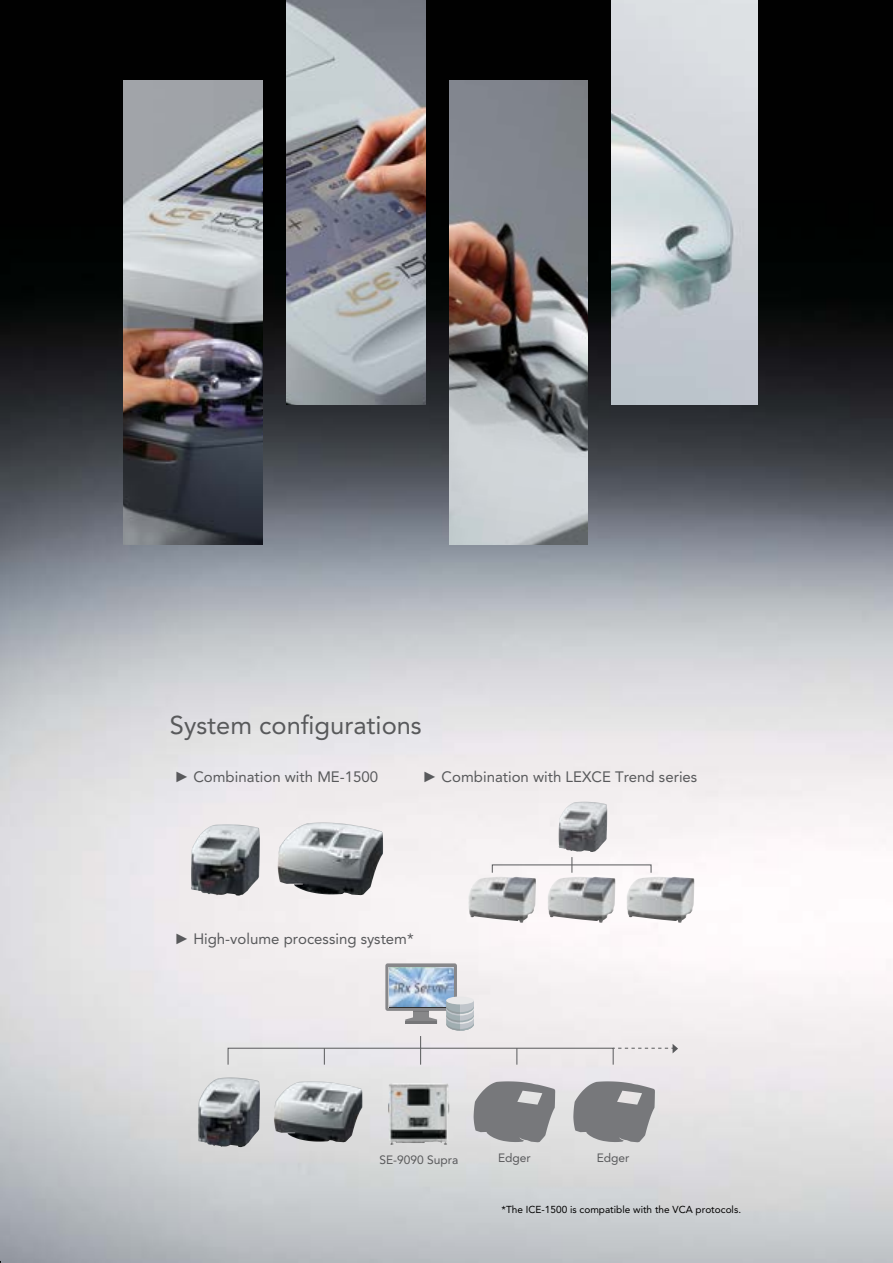
<style>
.page{position:relative;width:893px;height:1263px;background:#fff}
.page>*{position:absolute;margin:0;border:0;box-sizing:border-box;transform-origin:0 0}
.t1{font:25.5px "Avenir LT Std";color:#58595b}
.t2{font:15px "Avenir LT Std";color:#58595b}
.t3{font:12px "Avenir LT Std";color:#58595b}
.t4{font:10.05px "Avenir LT Std";color:#000}
.s1{font-family:"Arial"}
</style>
<div class="page">
<img style="left:0;top:0;width:893px;height:1263px">
<img style="left:612px;top:0;width:146px;height:405px">
<img style="left:124px;top:80px;width:139px;height:465px">
<img style="left:286px;top:0;width:139px;height:405px">
<img style="left:449px;top:80px;width:139px;height:465px">
<svg style="left:474px;top:1081px;width:81px;height:61px;background:#8e8e91"></svg>
<svg style="left:573px;top:1081px;width:82px;height:61px;background:#8f8f92"></svg>
<svg style="left:405px;top:1011px;width:32px;height:11px"></svg>
<hr style="left:405px;top:1022px;width:32px;height:2px;background:#58595b">
<div style="left:385px;top:963px;width:72px;height:48px;background:#87878a;border-radius:2px"></div>
<svg style="left:388px;top:967px;width:58px;height:41px"></svg>
<img style="left:389px;top:967px;width:64px;height:40px">
<svg style="left:446px;top:1001px;width:28px;height:30px"></svg>
<div style="left:446px;top:996px;width:28px;height:8px;background:#e6e7e8;border-radius:50%"></div>
<img style="left:198px;top:1077px;width:31px;height:70px">
<div style="left:228px;top:1048px;width:385px;height:17px;border:1px solid #58595b"></div>
<svg style="left:516px;top:1048px;width:1px;height:17px"></svg>
<svg style="left:324px;top:1048px;width:1px;height:17px"></svg>
<svg style="left:420px;top:1036px;width:1px;height:29px"></svg>
<svg style="left:613px;top:1044px;width:65px;height:9px"></svg>
<img style="left:274px;top:1081px;width:51px;height:60px">
<img style="left:388px;top:1083px;width:57px;height:62px">
<svg style="left:572px;top:857px;width:1px;height:16px"></svg>
<img style="left:559px;top:802px;width:24px;height:50px">
<img style="left:627px;top:877px;width:63px;height:46px">
<img style="left:548px;top:877px;width:63px;height:46px">
<img style="left:468px;top:877px;width:64px;height:46px">
<img style="left:191px;top:824px;width:37px;height:71px">
<img style="left:278px;top:822px;width:61px;height:72px">
<h1 class="t1" style="left:170px;top:710px;width:253px">System configurations</h1>
<p class="t2" style="left:174px;top:768px;width:205px"><span class="s1">►</span> Combination with ME-1500</p>
<p class="t2" style="left:423px;top:768px;width:276px"><span class="s1">►</span> Combination with LEXCE Trend series</p>
<p class="t2" style="left:174px;top:930px;width:241px"><span class="s1">►</span> High-volume processing system*</p>
<p class="t3" style="left:379px;top:1152px;width:80px">SE-9090 Supra</p>
<p class="t3" style="left:498px;top:1150px;width:34px">Edger</p>
<p class="t3" style="left:597px;top:1150px;width:34px">Edger</p>
<p class="t4" style="left:502px;top:1203px;width:241px">*The ICE-1500 is compatible with the VCA protocols.</p>
</div>
